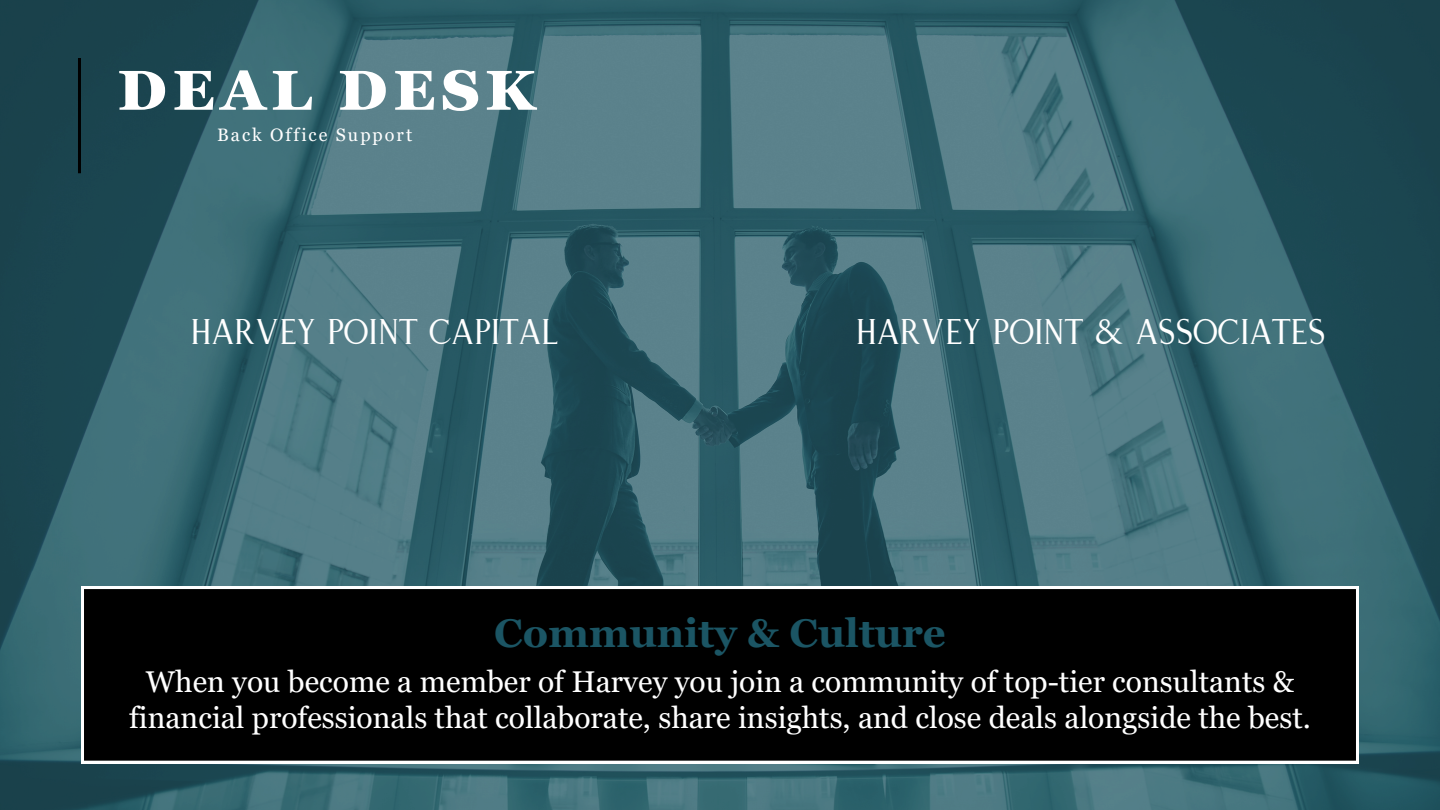
<style>
.page{position:relative;width:1440px;height:810px;background:#fff}
.page>*{position:absolute;margin:0;border:0;box-sizing:border-box;transform-origin:0 0}
.t1{font:900 56px "Georgia Pro";letter-spacing:.105em;color:#fff}
.t2{font:700 40px "Georgia Pro";color:#1b5564}
.t3{font:38px "Nashville";color:#fff}
.t4{font:30px/36px "Georgia Pro";color:#fff;text-align:center}
.t5{font:18px "Georgia Pro";letter-spacing:.11em;color:#fff}
</style>
<div class="page">
<img style="left:0;top:0;width:1440px;height:810px">
<hr style="left:78px;top:58px;width:3px;height:115px;background:#000">
<div style="left:81px;top:586px;width:1278px;height:178px;background:#000"></div>
<p class="t1" style="left:118px;top:58px;width:419px">DEAL DESK</p>
<h1 class="t5" style="left:217px;top:124px;width:197px">Back Office Support</h1>
<h2 class="t3" style="left:190px;top:312px;width:370px">HARVEY POINT CAPITAL</h2>
<h2 class="t3" style="left:856px;top:312px;width:471px">HARVEY POINT &amp; ASSOCIATES</h2>
<p class="t2" style="left:494px;top:611px;width:453px">Community &amp; Culture</p>
<p class="t4" style="left:129px;top:664px;width:1183px">When you become a member of Harvey you join a community of top-tier consultants &amp; financial professionals that collaborate, share insights, and close deals alongside the best.</p>
</div>
